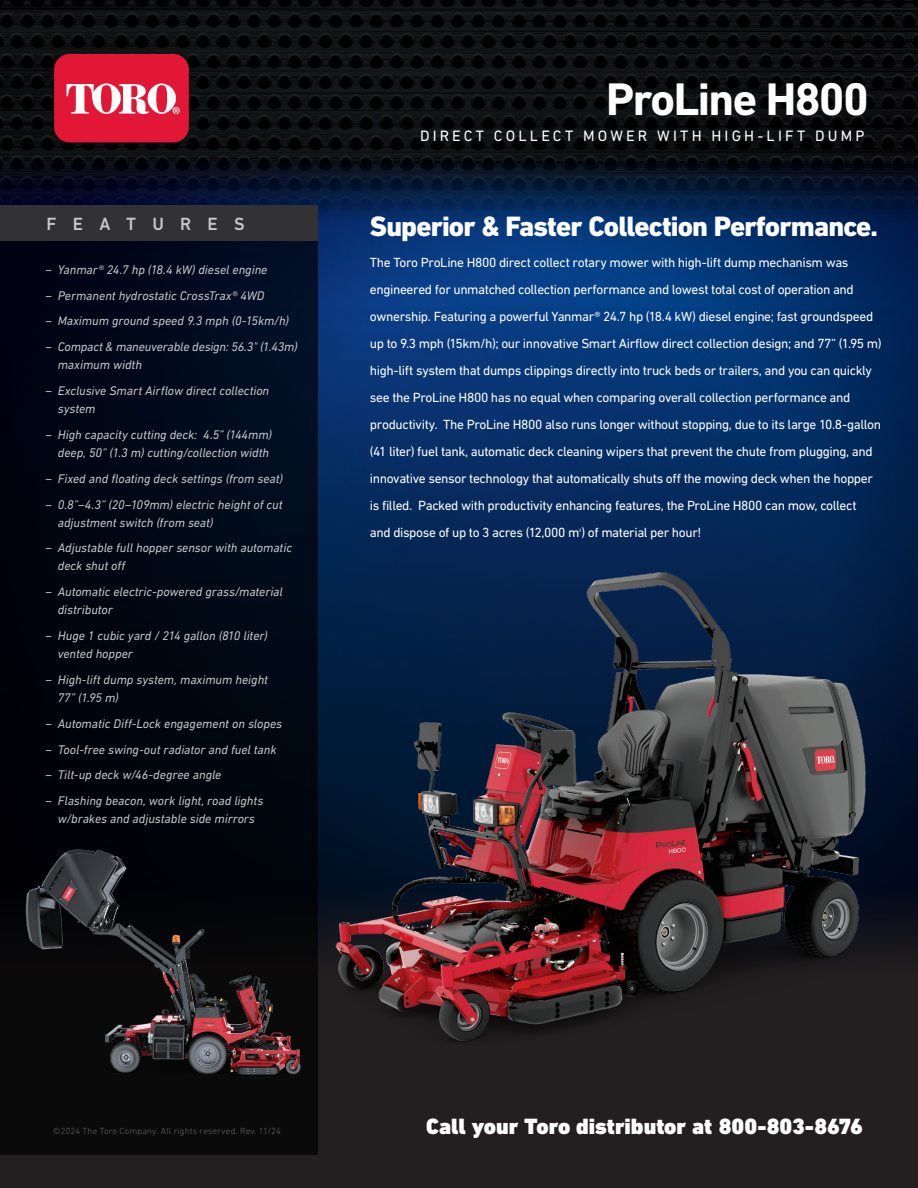
<style>
.page{position:relative;width:918px;height:1188px;background:#fff}
.page>*{position:absolute;margin:0;border:0;box-sizing:border-box;transform-origin:0 0}
.t1{font:700 46.5px "DIN Next LT Pro";letter-spacing:-.035em;color:#fff}
.t2{font:800 28.5px "DIN Next LT Pro";letter-spacing:-.03em;color:#fff}
.t3{font:900 22.5px "DIN Next LT Pro";color:#fff}
.t4{font:500 18px "DIN Next LT Pro";letter-spacing:.905em;color:#c7c8ca}
.t5{font:15.3px "DIN Next LT Pro";letter-spacing:.205em;color:#fff}
.t6{font:13.5px/27px "DIN Next LT Pro";letter-spacing:-.03em;color:#fff}
.t7{font:italic 12.75px/18px "DIN Next LT Pro";letter-spacing:-.005em;color:#c7c8ca}
.t8{font:300 9px "DIN Next LT Pro";letter-spacing:.02em;color:#636366}
.t9{font:4.8px "DIN Next LT Pro";color:#fff}
</style>
<div class="page">
<img style="left:318px;top:221px;width:600px;height:87px">
<img style="left:0;top:0;width:918px;height:221px">
<div style="left:54px;top:54px;width:135px;height:88px;background:#e21736;border-radius:16px"></div>
<svg style="left:67px;top:83px;width:113px;height:31px"></svg>
<svg style="left:318px;top:308px;width:600px;height:249px"></svg>
<div style="left:0;top:886px;width:918px;height:302px;background:#231f20"></div>
<div style="left:0;top:224px;width:318px;height:931px;background:linear-gradient(to bottom,#00081d,#080604)"></div>
<div style="left:0;top:205px;width:318px;height:35px;background:#323234"></div>
<img style="left:283px;top:557px;width:635px;height:485px">
<img style="left:16px;top:832px;width:311px;height:273px">
<h3 class="t4" style="left:47px;top:213px;width:200px">FEATURES</h3>
<p class="t7" style="left:45px;top:260px;width:224px">– Yanmar® 24.7 hp (18.4 kW) diesel engine</p>
<p class="t7" style="left:45px;top:286px;width:221px">– Permanent hydrostatic CrossTrax® 4WD</p>
<p class="t7" style="left:45px;top:312px;width:245px">– Maximum ground speed 9.3 mph (0-15km/h)</p>
<p class="t7" style="left:58px;top:338px;width:241px;text-indent:-12px">– Compact &amp; maneuverable design: 56.3" (1.43m) maximum width</p>
<p class="t7" style="left:58px;top:382px;width:213px;text-indent:-12px">– Exclusive Smart Airflow direct collection system</p>
<p class="t7" style="left:45px;top:425px;width:228px;text-align:right">– High capacity cutting deck: 4.5” (144mm) deep, 50” (1.3 m) cutting/collection width</p>
<p class="t7" style="left:45px;top:469px;width:239px">– Fixed and floating deck settings (from seat)</p>
<p class="t7" style="left:58px;top:495px;width:226px;text-indent:-12px">– 0.8”–4.3” (20–109mm) electric height of cut adjustment switch (from seat)</p>
<p class="t7" style="left:58px;top:539px;width:236px;text-indent:-12px">– Adjustable full hopper sensor with automatic deck shut off</p>
<p class="t7" style="left:58px;top:583px;width:227px;text-indent:-12px">– Automatic electric-powered grass/material distributor</p>
<p class="t7" style="left:58px;top:627px;width:211px;text-indent:-12px">– Huge 1 cubic yard / 214 gallon (810 liter) vented hopper</p>
<p class="t7" style="left:58px;top:670px;width:212px;text-indent:-12px">– High-lift dump system, maximum height<br>77” (1.95 m)</p>
<p class="t7" style="left:45px;top:714px;width:238px">– Automatic Diff-Lock engagement on slopes</p>
<p class="t7" style="left:45px;top:740px;width:233px">– Tool-free swing-out radiator and fuel tank</p>
<p class="t7" style="left:45px;top:766px;width:178px">– Tilt-up deck w/46-degree angle</p>
<p class="t7" style="left:45px;top:792px;width:219px;text-align:center">– Flashing beacon, work light, road lights w/brakes and adjustable side mirrors</p>
<h1 class="t1" style="left:606px;top:72px;width:264px">ProLine H800</h1>
<p class="t5" style="left:420px;top:127px;width:446px">DIRECT COLLECT MOWER WITH HIGH-LIFT DUMP</p>
<h2 class="t2" style="left:370px;top:210px;width:509px">Superior &amp; Faster Collection Performance.</h2>
<p class="t6" style="left:370px;top:249px;width:513px">The Toro ProLine H800 direct collect rotary mower with high-lift dump mechanism was engineered for unmatched collection performance and lowest total cost of operation and ownership. Featuring a powerful Yanmar® 24.7 hp (18.4 kW) diesel engine; fast groundspeed up to 9.3 mph (15km/h); our innovative Smart Airflow direct collection design; and 77” (1.95 m) high-lift system that dumps clippings directly into truck beds or trailers, and you can quickly see the ProLine H800 has no equal when comparing overall collection performance and productivity. The ProLine H800 also runs longer without stopping, due to its large 10.8-gallon (41 liter) fuel tank, automatic deck cleaning wipers that prevent the chute from plugging, and innovative sensor technology that automatically shuts off the mowing deck when the hopper is filled. Packed with productivity enhancing features, the ProLine H800 can mow, collect<br>and dispose of up to 3 acres (12,000 m ) of material per hour!</p>
<p class="t9" style="left:579px;top:528px;width:4px">2</p>
<p class="t8" style="left:53px;top:1125px;width:229px">©2024 The Toro Company. All rights reserved. Rev. 11/24</p>
<h3 class="t3" style="left:426px;top:1113px;width:438px">Call your Toro distributor at 800-803-8676</h3>
</div>
